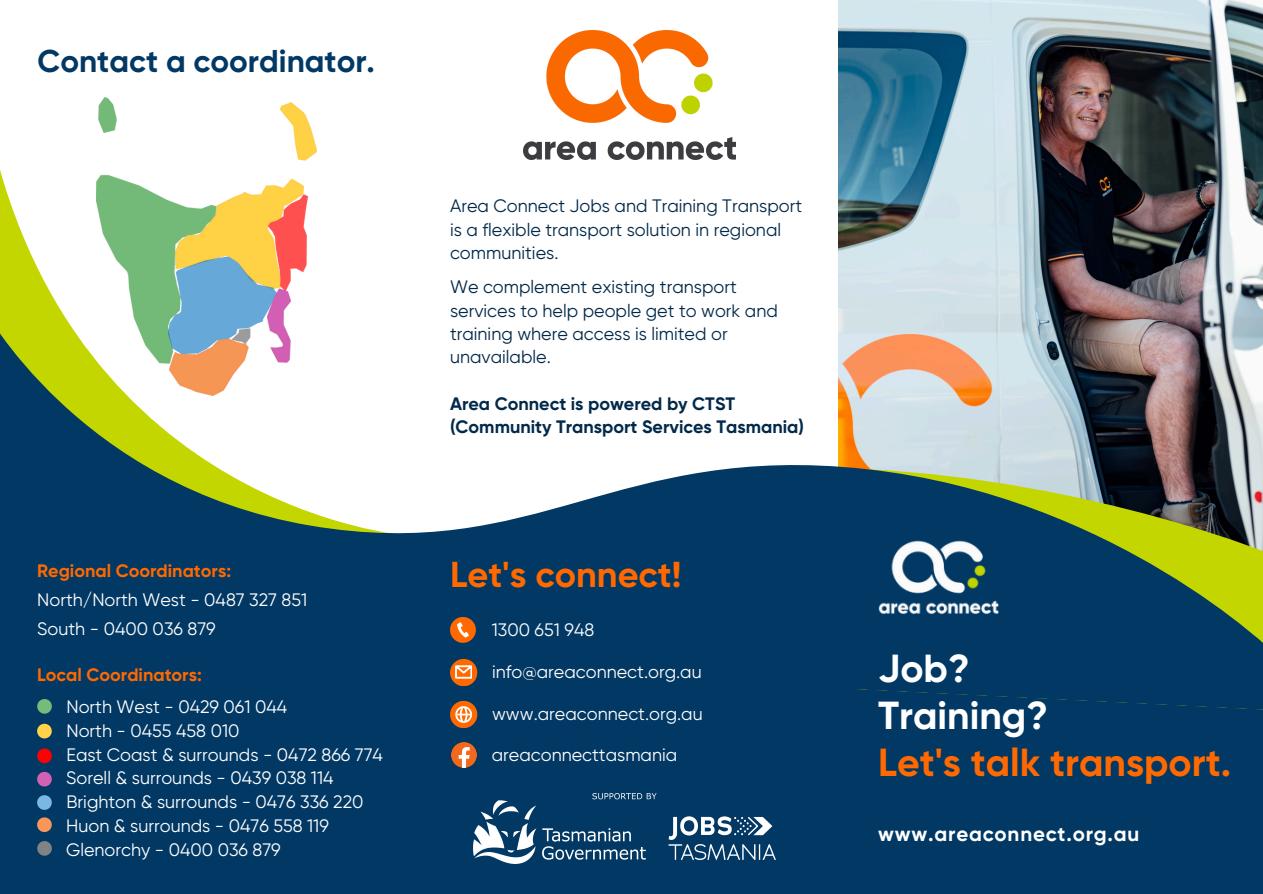
<style>
.page{position:relative;width:1263px;height:894px;background:#fff}
.page>*{position:absolute;margin:0;border:0;box-sizing:border-box;transform-origin:0 0}
.t1{font:700 39px/47.2px "Gilroy";color:#ff6900}
.t2{font:700 36px "Gilroy";color:#ff6900}
.t3{font:700 31.5px "Gilroy";color:#023864}
.t4{font:700 20.55px "Gilroy";letter-spacing:.04em;color:#fff}
.t5{font:18px "Gilroy";color:#fff}
.t6{font:18px/23.2px "Gilroy";color:#022949}
.t7{font:700 18px/23.2px "Gilroy";color:#022949}
.t8{font:700 18px "Gilroy";color:#ff6900}
.s1{color:#fff}
</style>
<div class="page">
<img style="left:838px;top:0;width:425px;height:306px">
<div style="left:0;top:582px;width:1263px;height:311px;background:#023864"></div>
<svg style="left:0;top:146px;width:317px;height:160px"></svg>
<svg style="left:0;top:306px;width:1263px;height:404px;fill:#023864"></svg>
<svg style="left:450px;top:616px;width:26px;height:26px"></svg>
<svg style="left:450px;top:700px;width:27px;height:27px"></svg>
<svg style="left:450px;top:658px;width:27px;height:27px"></svg>
<img style="left:473px;top:793px;width:303px;height:70px">
<img style="left:523px;top:30px;width:213px;height:129px">
<img style="left:451px;top:742px;width:25px;height:25px">
<svg style="left:37px;top:723px;width:15px;height:15px"></svg>
<svg style="left:37px;top:817px;width:15px;height:14px"></svg>
<svg style="left:37px;top:795px;width:15px;height:14px"></svg>
<svg style="left:37px;top:771px;width:15px;height:15px"></svg>
<svg style="left:37px;top:748px;width:15px;height:15px"></svg>
<svg style="left:37px;top:698px;width:15px;height:15px"></svg>
<svg style="left:37px;top:841px;width:15px;height:14px"></svg>
<img style="left:97px;top:97px;width:219px;height:299px">
<div style="left:0;top:675px;width:418px;height:11px;background:#023864"></div>
<img style="left:878px;top:530px;width:122px;height:108px">
<p class="t3" style="left:38px;top:42px;width:339px">Contact a coordinator.</p>
<p class="t8" style="left:37px;top:559px;width:195px">Regional Coordinators:</p>
<h1 class="t5" style="left:37px;top:589px;width:272px">North/North West - 0487 327 851</h1>
<p class="t5" style="left:37px;top:618px;width:180px">South - 0400 036 879</p>
<p class="t8" style="left:37px;top:663px;width:166px">Local Coordinators:</p>
<p class="t5" style="left:66px;top:696px;width:222px">North West - 0429 061 044</p>
<p class="t5" style="left:66px;top:720px;width:174px">North - 0455 458 010</p>
<p class="t5" style="left:66px;top:743px;width:318px">East Coast &amp; surrounds - 0472 866 774</p>
<p class="t5" style="left:66px;top:767px;width:269px">Sorell &amp; surrounds - 0439 038 114</p>
<p class="t5" style="left:66px;top:791px;width:299px">Brighton &amp; surrounds - 0476 336 220</p>
<p class="t5" style="left:66px;top:815px;width:264px">Huon &amp; surrounds - 0476 558 119</p>
<p class="t5" style="left:66px;top:839px;width:216px">Glenorchy - 0400 036 879</p>
<h2 class="t6" style="left:450px;top:194px;width:354px">Area Connect Jobs and Training Transport is a flexible transport solution in regional communities.</h2>
<p class="t6" style="left:450px;top:275px;width:329px">We complement existing transport services to help people get to work and training where access is limited or unavailable.</p>
<p class="t7" style="left:450px;top:392px;width:355px">Area Connect is powered by CTST (Community Transport Services Tasmania)</p>
<p class="t2" style="left:450px;top:553px;width:233px">Let's connect!</p>
<p class="t5" style="left:492px;top:618px;width:104px">1300 651 948</p>
<p class="t5" style="left:492px;top:661px;width:211px">info@areaconnect.org.au</p>
<h4 class="t5" style="left:492px;top:703px;width:212px">www.areaconnect.org.au</h4>
<p class="t5" style="left:492px;top:744px;width:187px">areaconnecttasmania</p>
<p class="t1" style="left:878px;top:644px;width:354px"><span class="s1">Job?<br>Training?<br></span>Let's talk transport.</p>
<p class="t4" style="left:878px;top:821px;width:263px">www.areaconnect.org.au</p>
</div>
